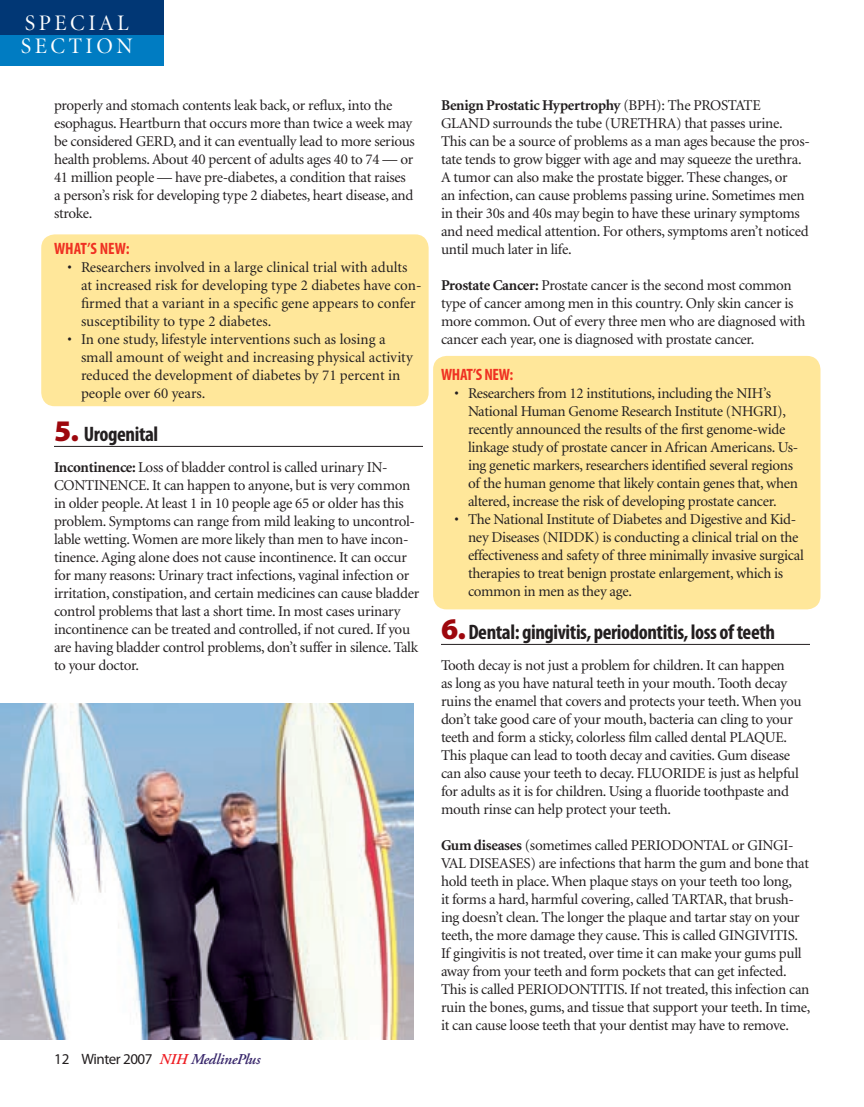
<style>
.page{position:relative;width:864px;height:1107px;background:#fff}
.page>*{position:absolute;margin:0;border:0;box-sizing:border-box;transform-origin:0 0}
.t1{font:22.2px/23px "Minion Display";letter-spacing:.16em;color:#fff}
.t2{font:700 condensed 21px "Myriad Pro";letter-spacing:-.02em;color:#231f20}
.t3{font:700 condensed 16.5px "Myriad Pro";letter-spacing:-.02em;color:#ef3122}
.t4{font:15px/18px "Minion";letter-spacing:-.02em;color:#231f20}
.t5{font:15px/18px "Minion";color:#231f20}
.t6{font:15px "Myriad Pro";letter-spacing:-.03em;color:#231f20}
.s1{font-weight:900;font-stretch:normal;font-size:30px;color:#9d070d}
.s2{font-weight:700}
.s3{font-family:"Adobe Garamond Pro";font-weight:600;font-style:italic;color:#ee1d23}
.s4{font-family:"Adobe Garamond Pro";font-weight:600;font-style:italic;color:#39286c}
</style>
<div class="page">
<div style="left:433px;top:356px;width:387px;height:253px;background:#ffe79a;border-radius:14px"></div>
<div style="left:41px;top:234px;width:388px;height:172px;background:#ffe79a;border-radius:14px"></div>
<div style="left:0;top:1px;width:163px;height:64px;background:#007cc2"></div>
<div style="left:0;top:0;width:163px;height:34px;background:#013775"></div>
<hr style="left:54px;top:446px;width:369px;height:1px;background:#231f20">
<hr style="left:441px;top:644px;width:369px;height:1px;background:#231f20">
<img style="left:0;top:703px;width:414px;height:337px">
<h1 class="t1" style="left:21px;top:13px;width:113px">SPECIAL<br>SECTION</h1>
<p class="t4" style="left:54px;top:97px;width:362px">properly and stomach contents leak back, or reflux, into the esophagus. Heartburn that occurs more than twice a week may be considered GERD, and it can eventually lead to more serious health problems. About 40 percent of adults ages 40 to 74 — or 41 million people — have pre-diabetes, a condition that raises a person’s risk for developing type 2 diabetes, heart disease, and stroke.</p>
<p class="t3" style="left:54px;top:239px;width:77px">WHAT’S NEW:</p>
<p class="t5" style="left:81px;top:259px;width:342px;text-indent:-14px">• Researchers involved in a large clinical trial with adults at increased risk for developing type 2 diabetes have con&shy;firmed that a variant in a specific gene appears to confer susceptibility to type 2 diabetes.</p>
<p class="t5" style="left:81px;top:331px;width:333px;text-indent:-14px">• In one study, lifestyle interventions such as losing a small amount of weight and increasing physical activity reduced the development of diabetes by 71 percent in people over 60 years.</p>
<h2 class="t2" style="left:54px;top:422px;width:106px"><span class="s1">5.</span> Urogenital</h2>
<p class="t4" style="left:54px;top:459px;width:367px"><span class="s2">Incontinence:</span> Loss of bladder control is called urinary IN-CONTINENCE. It can happen to anyone, but is very common in older people. At least 1 in 10 people age 65 or older has this problem. Symptoms can range from mild leaking to uncontrol&shy;lable wetting. Women are more likely than men to have incon&shy;tinence. Aging alone does not cause incontinence. It can occur for many reasons: Urinary tract infections, vaginal infection or irritation, constipation, and certain medicines can cause bladder control problems that last a short time. In most cases urinary incontinence can be treated and controlled, if not cured. If you are having bladder control problems, don’t suffer in silence. Talk to your doctor.</p>
<p class="t6" style="left:54px;top:1051px;width:208px">12 Winter 2007 <span class="s3">NIH</span> <span class="s4">MedlinePlus</span></p>
<p class="t4" style="left:441px;top:97px;width:370px"><span class="s2">Benign Prostatic Hypertrophy</span> (BPH): The PROSTATE GLAND surrounds the tube (URETHRA) that passes urine.<br>This can be a source of problems as a man ages because the pros&shy;tate tends to grow bigger with age and may squeeze the urethra.<br>A tumor can also make the prostate bigger. These changes, or<br>an infection, can cause problems passing urine. Sometimes men in their 30s and 40s may begin to have these urinary symptoms and need medical attention. For others, symptoms aren’t noticed until much later in life.</p>
<p class="t4" style="left:441px;top:277px;width:366px"><span class="s2">Prostate Cancer:</span> Prostate cancer is the second most common type of cancer among men in this country. Only skin cancer is more common. Out of every three men who are diagnosed with cancer each year, one is diagnosed with prostate cancer.</p>
<p class="t3" style="left:441px;top:365px;width:74px">WHAT’S NEW:</p>
<p class="t4" style="left:468px;top:385px;width:332px;text-indent:-14px">• Researchers from 12 institutions, including the NIH’s National Human Genome Research Institute (NHGRI), recently announced the results of the first genome-wide linkage study of prostate cancer in African Americans. Us&shy;ing genetic markers, researchers identified several regions of the human genome that likely contain genes that, when altered, increase the risk of developing prostate cancer.</p>
<p class="t4" style="left:468px;top:511px;width:337px;text-indent:-14px">• The National Institute of Diabetes and Digestive and Kid&shy;ney Diseases (NIDDK) is conducting a clinical trial on the effectiveness and safety of three minimally invasive surgical therapies to treat benign prostate enlargement, which is common in men as they age.</p>
<h2 class="t2" style="left:441px;top:620px;width:336px"><span class="s1">6.</span> Dental: gingivitis, periodontitis, loss of teeth</h2>
<p class="t4" style="left:441px;top:657px;width:362px">Tooth decay is not just a problem for children. It can happen<br>as long as you have natural teeth in your mouth. Tooth decay ruins the enamel that covers and protects your teeth. When you don’t take good care of your mouth, bacteria can cling to your teeth and form a sticky, colorless film called dental PLAQUE.<br>This plaque can lead to tooth decay and cavities. Gum disease can also cause your teeth to decay. FLUORIDE is just as helpful for adults as it is for children. Using a fluoride toothpaste and mouth rinse can help protect your teeth.</p>
<p class="t4" style="left:441px;top:837px;width:371px"><span class="s2">Gum diseases</span> (sometimes called PERIODONTAL or GINGI-VAL DISEASES) are infections that harm the gum and bone that hold teeth in place. When plaque stays on your teeth too long,<br>it forms a hard, harmful covering, called TARTAR, that brush&shy;ing doesn’t clean. The longer the plaque and tartar stay on your teeth, the more damage they cause. This is called GINGIVITIS.<br>If gingivitis is not treated, over time it can make your gums pull away from your teeth and form pockets that can get infected.<br>This is called PERIODONTITIS. If not treated, this infection can ruin the bones, gums, and tissue that support your teeth. In time, it can cause loose teeth that your dentist may have to remove.</p>
</div>
